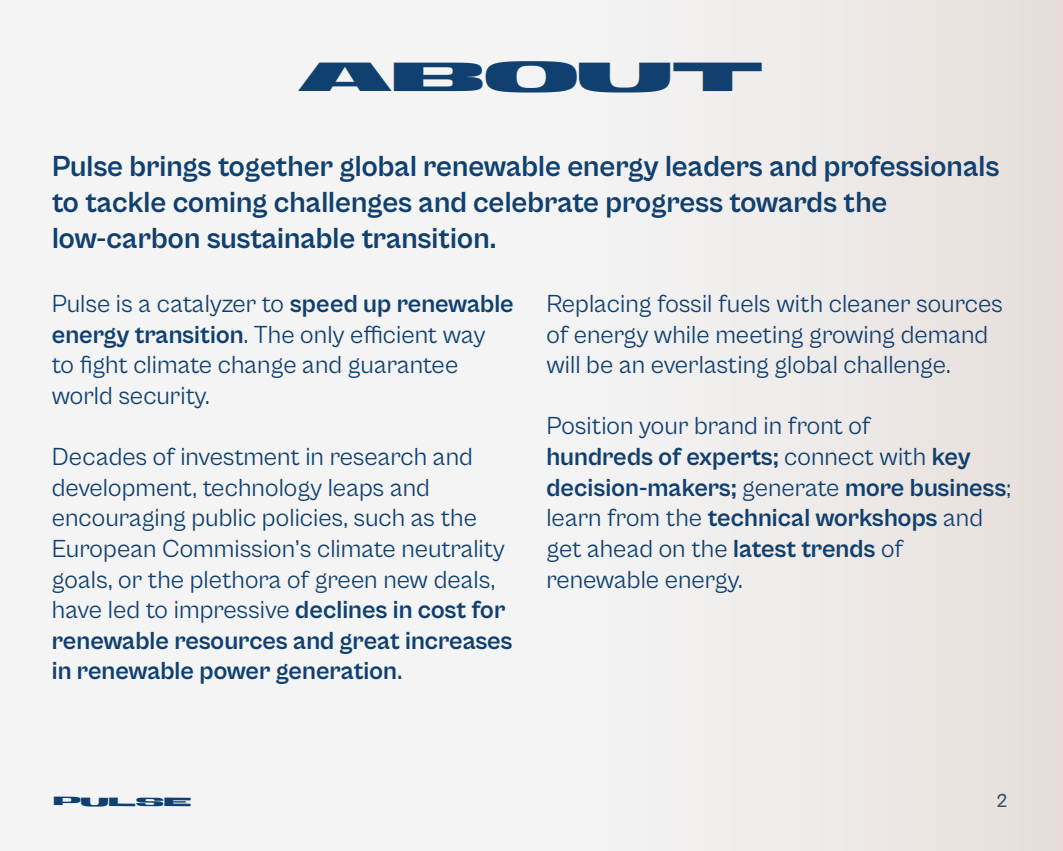
<style>
.page{position:relative;width:1063px;height:851px;background:#fff}
.page>*{position:absolute;margin:0;border:0;box-sizing:border-box;transform-origin:0 0}
.t1{font:40.5px "Generation Mono";color:#104070}
.t2{font:700 30px/36px "Cabinet Grotesk";color:#104070}
.t3{font:25.5px/30.6px "Cabinet Grotesk";color:#104070}
.t4{font:500 19.5px "Cabinet Grotesk";color:#104070}
.t5{font:12px "Generation Mono";letter-spacing:-.01em;color:#104070}
.s1{font-weight:700}
.s2{font-weight:500}
</style>
<div class="page">
<div style="left:0;top:0;width:1063px;height:850px;background:#f4f4f4"></div>
<div style="left:540px;top:0;width:523px;height:850px;background:linear-gradient(to right,#f5f6f7,#e7dfda)"></div>
<h1 class="t1" style="left:299px;top:48px;width:467px">ABOUT</h1>
<p class="t2" style="left:52px;top:148px;width:949px">Pulse brings together global renewable energy leaders and professionals to tackle coming challenges and celebrate progress towards the low-carbon sustainable transition.</p>
<p class="t3" style="left:52px;top:288px;width:464px">Pulse is a catalyzer to <span class="s1">speed up renewable energy transition</span>. The only efficient way to fight climate change and guarantee world security.</p>
<p class="t3" style="left:52px;top:441px;width:462px">Decades of investment in research and development, technology leaps and encouraging public policies, such as the European Commission’s climate neutrality goals, or the plethora of green new deals, have led to impressive <span class="s1">declines in cost for renewable resources and great increases in renewable power generation</span><span class="s2">.</span></p>
<p class="t3" style="left:546px;top:288px;width:458px">Replacing fossil fuels with cleaner sources of energy while meeting growing demand will be an everlasting global challenge.</p>
<p class="t3" style="left:546px;top:411px;width:466px">Position your brand in front of<br><span class="s1">hundreds of experts;</span> connect with <span class="s1">key decision-makers;</span> generate <span class="s1">more business</span>; learn from the <span class="s1">technical workshops</span> and get ahead on the <span class="s1">latest trends</span> of renewable energy.</p>
<p class="t5" style="left:53px;top:793px;width:140px">PULSE</p>
<p class="t4" style="left:996px;top:789px;width:13px">2</p>
</div>
